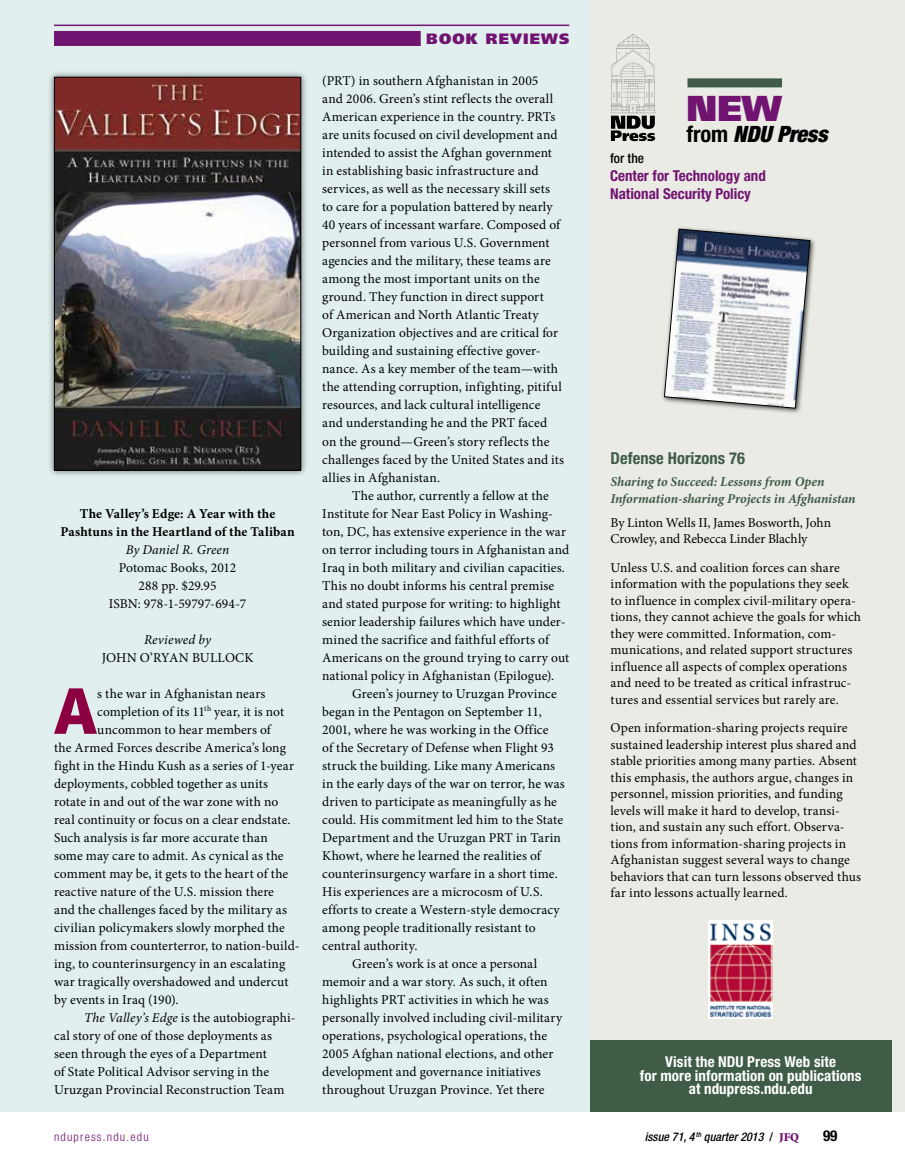
<style>
.page{position:relative;width:905px;height:1175px;background:#fff}
.page>*{position:absolute;margin:0;border:0;box-sizing:border-box;transform-origin:0 0}
.t1{font:900 condensed 65.1px "Frutiger LT Std";color:#8c0041}
.t2{font:900 36px "Frutiger LT Std";color:#711471}
.t3{font:italic 900 condensed 22.5px "Helvetica Neue LT Std";letter-spacing:-.01em;color:#000}
.t4{font:700 condensed 16.5px "Helvetica Neue LT Std";letter-spacing:.005em;color:#3e5c46}
.t5{font:700 condensed 15px/13.5px "Helvetica Neue LT Std";letter-spacing:.005em;color:#fff;text-align:center}
.t6{font:700 condensed 15px/18px "Helvetica Neue LT Std";color:#711471}
.t7{font:900 15px "Frutiger LT Std";letter-spacing:.075em;color:#711471}
.t8{font:700 condensed 15px "Helvetica Neue LT Std";color:#000}
.t9{font:13.5px/18px "Minion Pro";letter-spacing:.01em;color:#000}
.t10{font:italic 700 13.5px/16.5px "Minion Pro";letter-spacing:-.005em;color:#3e5c46}
.t11{font:700 13.5px/18px "Minion Pro";letter-spacing:.015em;color:#000;text-align:center}
.t12{font:italic 13.5px "Minion Pro";letter-spacing:.01em;color:#000}
.t13{font:500 condensed 13.5px "Helvetica Neue LT Std";color:#000}
.t14{font:italic 500 condensed 12px "Helvetica Neue LT Std";color:#000}
.t15{font:300 condensed 12px "Helvetica Neue LT Std";letter-spacing:.1em;color:#711471}
.s1{font-style:italic}
.s2{font-weight:700;font-style:normal}
.s3{font-style:normal}
.s4{font-family:"Minion Std";font-weight:900;font-style:normal;font-stretch:normal;color:#711471}
</style>
<div class="page">
<div style="left:0;top:0;width:904px;height:1111px;background:#e1efef"></div>
<hr style="left:54px;top:25px;width:515px;height:1px;background:#711471">
<div style="left:54px;top:31px;width:366px;height:15px;background:#711471"></div>
<div style="left:48px;top:70px;width:259px;height:407px;background:#000;opacity:.55"></div>
<img style="left:56px;top:79px;width:243px;height:389px">
<div style="left:54px;top:77px;width:247px;height:393px;border:1px solid #000"></div>
<div style="left:590px;top:0;width:314px;height:1111px;background:#ebebe6"></div>
<div style="left:590px;top:1039px;width:301px;height:72px;background:#3e5c46"></div>
<div style="left:687px;top:78px;width:95px;height:9px;background:#3e5c46"></div>
<svg style="left:610px;top:34px;width:45px;height:107px"></svg>
<div style="left:660px;top:225px;width:156px;height:189px;background:#000;opacity:.75"></div>
<svg style="left:664px;top:229px;width:146px;height:179px"></svg>
<img style="left:708px;top:920px;width:65px;height:98px">
<p class="t11" style="left:60px;top:504px;width:236px">The Valley’s Edge: A Year with the<br>Pashtuns in the Heartland of the Taliban</p>
<p class="t12" style="left:126px;top:540px;width:105px">By Daniel R. Green</p>
<p class="t9" style="left:109px;top:558px;width:139px;text-align:center">Potomac Books, 2012<br>288 pp. $29.95<br>ISBN: 978-1-59797-694-7</p>
<p class="t12" style="left:144px;top:630px;width:69px">Reviewed by</p>
<p class="t9" style="left:102px;top:648px;width:153px">JOHN O’RYAN BULLOCK</p>
<h1 class="t1" style="left:54px;top:671px;width:45px">A</h1>
<p class="t9" style="left:97px;top:684px;width:170px">s the war in Afghanistan nears</p>
<p class="t9" style="left:97px;top:702px;width:188px">completion of its 11<sup>th</sup> year, it is not</p>
<p class="t9" style="left:97px;top:720px;width:175px">uncommon to hear members of</p>
<p class="t9" style="left:54px;top:738px;width:233px">the Armed Forces describe America’s long</p>
<p class="t9" style="left:54px;top:756px;width:241px">fight in the Hindu Kush as a series of 1-year</p>
<p class="t9" style="left:54px;top:774px;width:216px">deployments, cobbled together as units</p>
<p class="t9" style="left:54px;top:792px;width:226px">rotate in and out of the war zone with no</p>
<p class="t9" style="left:54px;top:810px;width:238px">real continuity or focus on a clear endstate.</p>
<p class="t9" style="left:54px;top:828px;width:215px">Such analysis is far more accurate than</p>
<p class="t9" style="left:54px;top:846px;width:231px">some may care to admit. As cynical as the</p>
<p class="t9" style="left:54px;top:864px;width:236px">comment may be, it gets to the heart of the</p>
<p class="t9" style="left:54px;top:882px;width:221px">reactive nature of the U.S. mission there</p>
<p class="t9" style="left:54px;top:900px;width:234px">and the challenges faced by the military as</p>
<p class="t9" style="left:54px;top:918px;width:232px">civilian policymakers slowly morphed the</p>
<p class="t9" style="left:54px;top:936px;width:247px">mission from counterterror, to nation-build-</p>
<p class="t9" style="left:54px;top:954px;width:233px">ing, to counterinsurgency in an escalating</p>
<p class="t9" style="left:54px;top:972px;width:236px">war tragically overshadowed and undercut</p>
<p class="t9" style="left:54px;top:990px;width:126px">by events in Iraq (190).</p>
<p class="t9" style="left:84px;top:1008px;width:213px"><span class="s1">The Valley’s Edge</span> is the autobiographi-</p>
<p class="t9" style="left:54px;top:1026px;width:219px">cal story of one of those deployments as</p>
<p class="t9" style="left:54px;top:1044px;width:214px">seen through the eyes of a Department</p>
<p class="t9" style="left:54px;top:1062px;width:217px">of State Political Advisor serving in the</p>
<p class="t9" style="left:54px;top:1080px;width:232px">Uruzgan Provincial Reconstruction Team</p>
<p class="t7" style="left:426px;top:30px;width:144px">BOOK REVIEWS</p>
<p class="t9" style="left:322px;top:72px;width:243px">(PRT) in southern Afghanistan in 2005<br>and 2006. Green’s stint reflects the overall American experience in the country. PRTs are units focused on civil development and intended to assist the Afghan government in establishing basic infrastructure and services, as well as the necessary skill sets to care for a population battered by nearly 40 years of incessant warfare. Composed of personnel from various U.S. Government agencies and the military, these teams are among the most important units on the ground. They function in direct support<br>of American and North Atlantic Treaty Organization objectives and are critical for building and sustaining effective gover&shy;nance. As a key member of the team—with the attending corruption, infighting, pitiful resources, and lack cultural intelligence and understanding he and the PRT faced on the ground—Green’s story reflects the challenges faced by the United States and its allies in Afghanistan.</p>
<p class="t9" style="left:322px;top:486px;width:248px;text-indent:30px">The author, currently a fellow at the Institute for Near East Policy in Washing&shy;ton, DC, has extensive experience in the war on terror including tours in Afghanistan and Iraq in both military and civilian capacities.<br>This no doubt informs his central premise and stated purpose for writing: to highlight senior leadership failures which have under&shy;mined the sacrifice and faithful efforts of Americans on the ground trying to carry out national policy in Afghanistan (Epilogue).</p>
<p class="t9" style="left:352px;top:684px;width:206px">Green’s journey to Uruzgan Province</p>
<p class="t9" style="left:322px;top:702px;width:221px">began in the Pentagon on September 11,</p>
<p class="t9" style="left:322px;top:720px;width:228px">2001, where he was working in the Office</p>
<p class="t9" style="left:322px;top:738px;width:233px">of the Secretary of Defense when Flight 93</p>
<p class="t9" style="left:322px;top:756px;width:234px">struck the building. Like many Americans</p>
<p class="t9" style="left:322px;top:774px;width:244px">in the early days of the war on terror, he was</p>
<p class="t9" style="left:322px;top:792px;width:236px">driven to participate as meaningfully as he</p>
<p class="t9" style="left:322px;top:810px;width:242px">could. His commitment led him to the State</p>
<p class="t9" style="left:322px;top:828px;width:240px">Department and the Uruzgan PRT in Tarin</p>
<p class="t9" style="left:322px;top:846px;width:220px">Khowt, where he learned the realities of</p>
<p class="t9" style="left:322px;top:864px;width:237px">counterinsurgency warfare in a short time.</p>
<p class="t9" style="left:322px;top:882px;width:222px">His experiences are a microcosm of U.S.</p>
<p class="t9" style="left:322px;top:900px;width:239px">efforts to create a Western-style democracy</p>
<p class="t9" style="left:322px;top:918px;width:215px">among people traditionally resistant to</p>
<p class="t9" style="left:322px;top:936px;width:97px">central authority.</p>
<p class="t9" style="left:352px;top:954px;width:186px">Green’s work is at once a personal</p>
<p class="t9" style="left:322px;top:972px;width:227px">memoir and a war story. As such, it often</p>
<p class="t9" style="left:322px;top:990px;width:228px">highlights PRT activities in which he was</p>
<p class="t9" style="left:322px;top:1008px;width:242px">personally involved including civil-military</p>
<p class="t9" style="left:322px;top:1026px;width:226px">operations, psychological operations, the</p>
<p class="t9" style="left:322px;top:1044px;width:233px">2005 Afghan national elections, and other</p>
<p class="t9" style="left:322px;top:1062px;width:220px">development and governance initiatives</p>
<p class="t9" style="left:322px;top:1080px;width:224px">throughout Uruzgan Province. Yet there</p>
<h2 class="t2" style="left:686px;top:87px;width:97px">NEW</h2>
<h3 class="t3" style="left:686px;top:120px;width:142px"><span class="s2">from</span> NDU Press</h3>
<p class="t13" style="left:610px;top:150px;width:35px">for the</p>
<p class="t6" style="left:610px;top:166px;width:157px">Center for Technology and<br>National Security Policy</p>
<p class="t4" style="left:610px;top:448px;width:136px">Defense Horizons 76</p>
<p class="t10" style="left:610px;top:473px;width:246px">Sharing to Succeed: Lessons from Open<br>Information-sharing Projects in Afghanistan</p>
<p class="t9" style="left:610px;top:514px;width:222px;line-height:16.5px">By Linton Wells II, James Bosworth, John<br>Crowley, and Rebecca Linder Blachly</p>
<p class="t9" style="left:610px;top:559px;width:252px;line-height:16.5px">Unless U.S. and coalition forces can share information with the populations they seek to influence in complex civil-military opera&shy;tions, they cannot achieve the goals for which they were committed. Information, com&shy;munications, and related support structures influence all aspects of complex operations and need to be treated as critical infrastruc&shy;tures and essential services but rarely are.</p>
<p class="t9" style="left:610px;top:719px;width:252px;line-height:16.5px">Open information-sharing projects require sustained leadership interest plus shared and stable priorities among many parties. Absent this emphasis, the authors argue, changes in personnel, mission priorities, and funding levels will make it hard to develop, transi&shy;tion, and sustain any such effort. Observa&shy;tions from information-sharing projects in Afghanistan suggest several ways to change behaviors that can turn lessons observed thus far into lessons actually learned.</p>
<p class="t5" style="left:640px;top:1055px;width:223px">Visit the NDU Press Web site<br>for more information on publications at ndupress.ndu.edu</p>
<p class="t15" style="left:54px;top:1129px;width:96px">ndupress.ndu.edu</p>
<p class="t14" style="left:645px;top:1129px;width:156px">issue 71, 4 <sup>th</sup> quarter 2013 <span class="s3">/</span> <span class="s4">JFQ</span></p>
<p class="t8" style="left:823px;top:1126px;width:16px">99</p>
</div>
